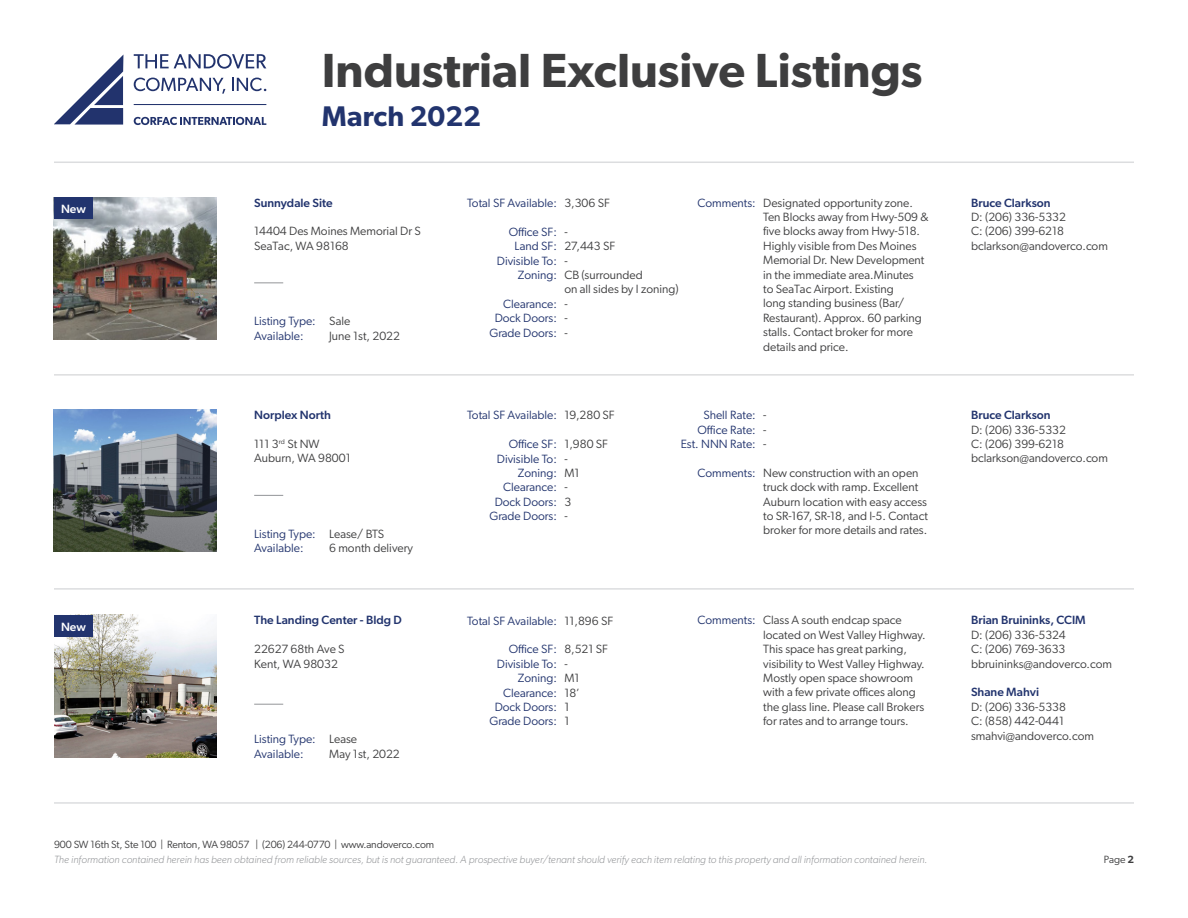
<style>
.page{position:relative;width:1188px;height:918px;background:#fff}
.page>*{position:absolute;margin:0;border:0;box-sizing:border-box;transform-origin:0 0}
.t1{font:600 48px "Gibson";color:#3e3e3f}
.t2{font:600 28.5px "Gibson";color:#22346e}
.t3{font:12px/14.4px "Gibson";color:#3e3e3f}
.t4{font:12px "Gibson";color:#22346e}
.t5{font:500 12px "Gibson";color:#22346e}
.t6{font:500 12px "Gibson";letter-spacing:-.005em;color:#fff}
.t7{font:italic 300 10.5px "Gibson";color:#939598}
.t8{font:10.5px "Gibson";letter-spacing:-.01em;color:#3e3e3f}
.s1{font-weight:600}
</style>
<div class="page">
<svg style="left:54px;top:55px;width:69px;height:70px"></svg>
<svg style="left:134px;top:54px;width:132px;height:15px"></svg>
<hr style="left:134px;top:104px;width:132px;height:1px;background:#22336d">
<svg style="left:134px;top:117px;width:132px;height:8px"></svg>
<svg style="left:134px;top:78px;width:91px;height:16px"></svg>
<svg style="left:232px;top:78px;width:34px;height:13px"></svg>
<hr style="left:54px;top:162px;width:1080px;height:1px;background:#dcdddf">
<hr style="left:54px;top:374px;width:1080px;height:2px;background:#dcdddf">
<hr style="left:54px;top:588px;width:1080px;height:2px;background:#dcdddf">
<hr style="left:54px;top:802px;width:1080px;height:2px;background:#dcdddf">
<img style="left:54px;top:615px;width:162px;height:142px">
<svg style="left:254px;top:704px;width:29px;height:1px"></svg>
<div style="left:54px;top:615px;width:39px;height:22px;background:#22346e"></div>
<img style="left:54px;top:410px;width:162px;height:142px">
<svg style="left:254px;top:495px;width:29px;height:1px"></svg>
<img style="left:54px;top:197px;width:162px;height:142px">
<svg style="left:254px;top:282px;width:29px;height:1px"></svg>
<div style="left:54px;top:197px;width:39px;height:22px;background:#22346e"></div>
<p class="t6" style="left:61px;top:201px;width:26px">New</p>
<p class="t6" style="left:61px;top:619px;width:26px">New</p>
<h1 class="t1" style="left:322px;top:42px;width:602px">Industrial Exclusive Listings</h1>
<h2 class="t2" style="left:322px;top:100px;width:161px">March 2022</h2>
<p class="t5" style="left:254px;top:195px;width:80px">Sunnydale Site</p>
<p class="t3" style="left:254px;top:224px;width:168px">14404 Des Moines Memorial Dr S</p>
<p class="t3" style="left:254px;top:238px;width:96px">SeaTac, WA 98168</p>
<p class="t4" style="left:254px;top:314px;width:63px">Listing Type:</p>
<p class="t4" style="left:254px;top:329px;width:51px">Available:</p>
<p class="t3" style="left:329px;top:314px;width:23px">Sale</p>
<p class="t3" style="left:329px;top:328px;width:72px">June 1st, 2022</p>
<p class="t5" style="left:254px;top:408px;width:78px">Norplex North</p>
<p class="t3" style="left:254px;top:436px;width:67px">111 3<sup>rd</sup> St NW</p>
<p class="t3" style="left:254px;top:451px;width:98px">Auburn, WA 98001</p>
<p class="t4" style="left:254px;top:527px;width:63px">Listing Type:</p>
<p class="t4" style="left:254px;top:541px;width:51px">Available:</p>
<p class="t3" style="left:329px;top:526px;width:57px">Lease/ BTS</p>
<p class="t3" style="left:329px;top:541px;width:85px">6 month delivery</p>
<p class="t5" style="left:254px;top:613px;width:149px">The Landing Center - Bldg D</p>
<p class="t3" style="left:254px;top:642px;width:92px">22627 68th Ave S</p>
<p class="t3" style="left:254px;top:656px;width:85px">Kent, WA 98032</p>
<p class="t4" style="left:254px;top:732px;width:63px">Listing Type:</p>
<p class="t4" style="left:254px;top:746px;width:51px">Available:</p>
<p class="t3" style="left:329px;top:732px;width:30px">Lease</p>
<p class="t3" style="left:329px;top:746px;width:72px">May 1st, 2022</p>
<p class="t4" style="left:467px;top:196px;width:91px">Total SF Available:</p>
<p class="t4" style="left:509px;top:224px;width:50px">Office SF:</p>
<p class="t4" style="left:515px;top:239px;width:44px">Land SF:</p>
<p class="t4" style="left:497px;top:253px;width:62px">Divisible To:</p>
<p class="t4" style="left:518px;top:268px;width:41px">Zoning:</p>
<p class="t4" style="left:503px;top:296px;width:55px">Clearance:</p>
<p class="t4" style="left:495px;top:311px;width:64px">Dock Doors:</p>
<p class="t4" style="left:489px;top:325px;width:69px">Grade Doors:</p>
<p class="t3" style="left:564px;top:195px;width:47px">3,306 SF</p>
<p class="t3" style="left:564px;top:224px;width:5px">-</p>
<p class="t3" style="left:564px;top:239px;width:52px">27,443 SF</p>
<p class="t3" style="left:564px;top:253px;width:5px">-</p>
<p class="t3" style="left:564px;top:267px;width:80px">CB (surrounded</p>
<p class="t3" style="left:564px;top:282px;width:116px">on all sides by I zoning)</p>
<p class="t3" style="left:564px;top:296px;width:5px">-</p>
<p class="t3" style="left:564px;top:311px;width:5px">-</p>
<p class="t3" style="left:564px;top:325px;width:5px">-</p>
<p class="t4" style="left:698px;top:195px;width:60px">Comments:</p>
<p class="t3" style="left:763px;top:195px;width:167px">Designated opportunity zone.<br>Ten Blocks away from Hwy-509 &amp; five blocks away from Hwy-518.<br>Highly visible from Des Moines<br>Memorial Dr. New Development in the immediate area.Minutes<br>to SeaTac Airport. Existing<br>long standing business (Bar/<br>Restaurant). Approx. 60 parking stalls. Contact broker for more details and price.</p>
<p class="t5" style="left:971px;top:195px;width:81px">Bruce Clarkson</p>
<p class="t3" style="left:971px;top:210px;width:96px">D: (206) 336-5332</p>
<p class="t3" style="left:971px;top:224px;width:95px">C: (206) 399-6218</p>
<p class="t3" style="left:971px;top:238px;width:138px">bclarkson@andoverco.com</p>
<p class="t4" style="left:467px;top:408px;width:91px">Total SF Available:</p>
<p class="t4" style="left:509px;top:437px;width:50px">Office SF:</p>
<p class="t4" style="left:497px;top:451px;width:62px">Divisible To:</p>
<p class="t4" style="left:518px;top:466px;width:41px">Zoning:</p>
<p class="t4" style="left:503px;top:480px;width:55px">Clearance:</p>
<p class="t4" style="left:495px;top:494px;width:64px">Dock Doors:</p>
<p class="t4" style="left:489px;top:509px;width:69px">Grade Doors:</p>
<p class="t3" style="left:564px;top:408px;width:52px">19,280 SF</p>
<p class="t3" style="left:564px;top:437px;width:45px">1,980 SF</p>
<p class="t3" style="left:564px;top:451px;width:5px">-</p>
<p class="t3" style="left:564px;top:466px;width:17px">M1</p>
<p class="t3" style="left:564px;top:480px;width:5px">-</p>
<p class="t3" style="left:564px;top:494px;width:8px">3</p>
<p class="t3" style="left:564px;top:509px;width:5px">-</p>
<p class="t4" style="left:703px;top:408px;width:54px">Shell Rate:</p>
<p class="t4" style="left:698px;top:422px;width:60px">Office Rate:</p>
<p class="t4" style="left:681px;top:437px;width:77px">Est. NNN Rate:</p>
<p class="t4" style="left:698px;top:465px;width:60px">Comments:</p>
<p class="t3" style="left:763px;top:408px;width:5px">-</p>
<p class="t3" style="left:763px;top:422px;width:5px">-</p>
<p class="t3" style="left:763px;top:436px;width:5px">-</p>
<p class="t3" style="left:763px;top:465px;width:166px">New construction with an open truck dock with ramp. Excellent<br>Auburn location with easy access to SR-167, SR-18, and I-5. Contact broker for more details and rates.</p>
<p class="t5" style="left:971px;top:408px;width:81px">Bruce Clarkson</p>
<p class="t3" style="left:971px;top:422px;width:96px">D: (206) 336-5332</p>
<p class="t3" style="left:971px;top:436px;width:95px">C: (206) 399-6218</p>
<p class="t3" style="left:971px;top:451px;width:138px">bclarkson@andoverco.com</p>
<p class="t4" style="left:467px;top:613px;width:91px">Total SF Available:</p>
<p class="t4" style="left:509px;top:642px;width:50px">Office SF:</p>
<p class="t4" style="left:497px;top:656px;width:62px">Divisible To:</p>
<p class="t4" style="left:518px;top:671px;width:41px">Zoning:</p>
<p class="t4" style="left:503px;top:685px;width:55px">Clearance:</p>
<p class="t4" style="left:495px;top:700px;width:64px">Dock Doors:</p>
<p class="t4" style="left:489px;top:714px;width:69px">Grade Doors:</p>
<p class="t3" style="left:564px;top:613px;width:50px">11,896 SF</p>
<p class="t3" style="left:564px;top:642px;width:45px">8,521 SF</p>
<p class="t3" style="left:564px;top:656px;width:5px">-</p>
<p class="t3" style="left:564px;top:671px;width:17px">M1</p>
<p class="t3" style="left:564px;top:685px;width:17px">18’</p>
<p class="t3" style="left:564px;top:700px;width:7px">1</p>
<p class="t3" style="left:564px;top:714px;width:7px">1</p>
<p class="t4" style="left:698px;top:613px;width:60px">Comments:</p>
<p class="t3" style="left:763px;top:613px;width:164px">Class A south endcap space located on West Valley Highway.<br>This space has great parking, visibility to West Valley Highway.<br>Mostly open space showroom with a few private offices along the glass line. Please call Brokers for rates and to arrange tours.</p>
<p class="t5" style="left:971px;top:613px;width:116px">Brian Bruininks, CCIM</p>
<p class="t3" style="left:971px;top:627px;width:96px">D: (206) 336-5324</p>
<p class="t3" style="left:971px;top:642px;width:96px">C: (206) 769-3633</p>
<p class="t3" style="left:971px;top:656px;width:143px">bbruininks@andoverco.com</p>
<p class="t5" style="left:971px;top:685px;width:70px">Shane Mahvi</p>
<p class="t3" style="left:971px;top:699px;width:96px">D: (206) 336-5338</p>
<p class="t3" style="left:971px;top:714px;width:95px">C: (858) 442-0441</p>
<p class="t3" style="left:971px;top:728px;width:125px">smahvi@andoverco.com</p>
<p class="t8" style="left:54px;top:838px;width:382px">900 SW 16th St, Ste 100 | Renton, WA 98057 | (206) 244-0770 | www.andoverco.com</p>
<p class="t7" style="left:54px;top:853px;width:875px">The information contained herein has been obtained from reliable sources, but is not guaranteed. A prospective buyer/tenant should verify each item relating to this property and all information contained herein.</p>
<p class="t8" style="left:1104px;top:853px;width:32px">Page <span class="s1">2</span></p>
</div>
